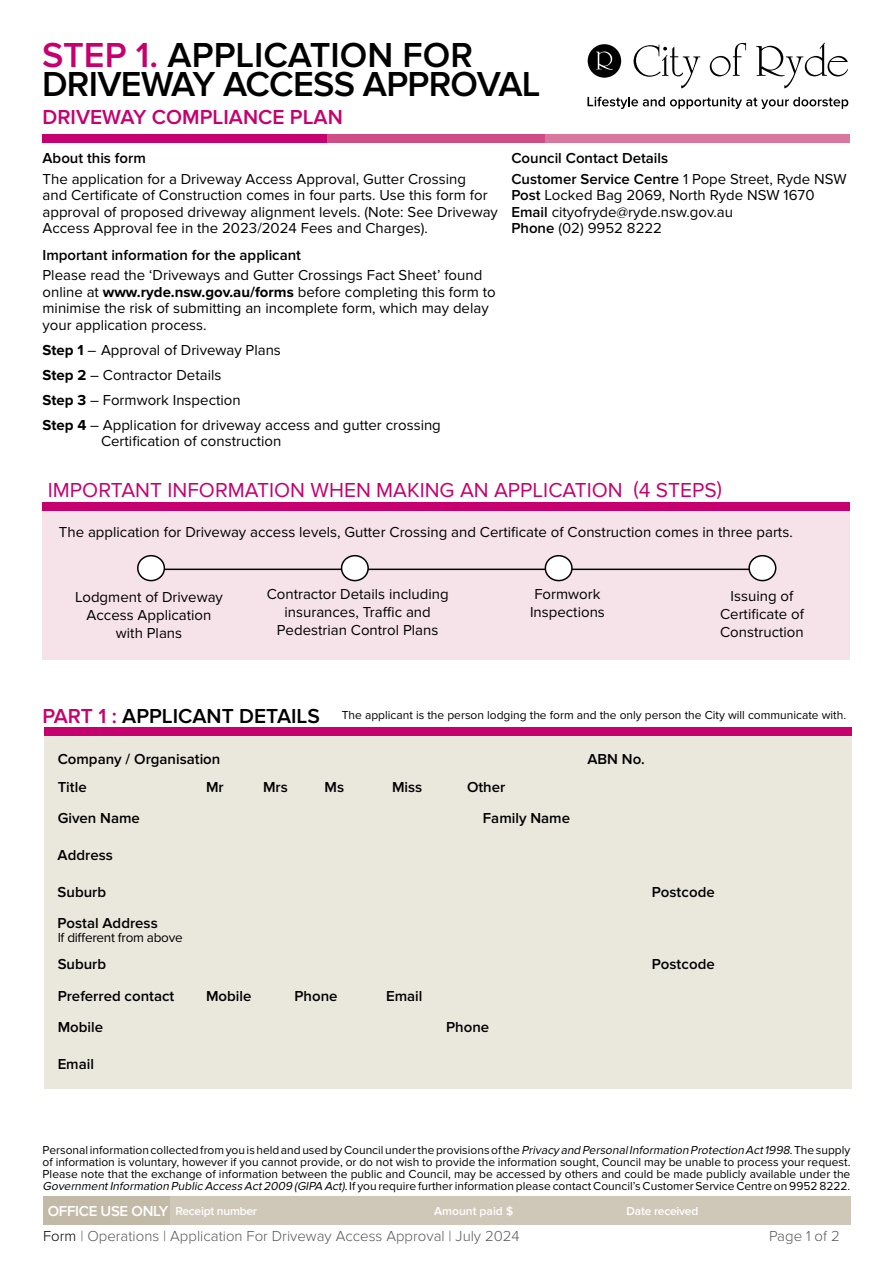
<style>
.page{position:relative;width:893px;height:1263px;background:#fff}
.page>*{position:absolute;margin:0;border:0;box-sizing:border-box;transform-origin:0 0}
.t1{font:600 36px/30px "Proxima Nova";letter-spacing:-.02em;color:#000}
.t2{font:21px "Proxima Nova";color:#c6006f}
.t3{font:600 21px "Proxima Nova";color:#c6006f}
.t4{font:15px/16.5px "Proxima Nova";color:#000}
.t5{font:600 15px/20.7px "Proxima Nova";color:#000}
.t6{font:300 15px "Proxima Nova";color:#58595b}
.t7{font:600 15px "Proxima Nova";letter-spacing:-.02em;color:#fff}
.t8{font:13.5px "Proxima Nova";letter-spacing:-.02em;color:#000}
.t9{font:12px/12px "Proxima Nova";color:#000;text-align:justify}
.t10{font:600 12px "Proxima Nova";letter-spacing:-.02em;color:#fff}
.t11{font:600 12px "Proxima Nova";color:#fff}
.s1{color:#c6006f}
.s2{font-weight:700}
.s3{font-weight:400}
.s4{font-weight:600}
.s5{font-weight:600;font-size:21px;color:#c6006f}
.s6{font-weight:600;font-size:21px}
.s7{font-style:italic}
.s8{font-size:12px}
.s9{color:#000}
</style>
<div class="page">
<div style="left:44px;top:736px;width:808px;height:353px;background:#eae7dd"></div>
<div style="left:42px;top:134px;width:286px;height:9px;background:#c6006f"></div>
<div style="left:328px;top:134px;width:218px;height:9px;background:#cf4e85"></div>
<div style="left:546px;top:134px;width:304px;height:9px;background:#d9789e"></div>
<div style="left:44px;top:727px;width:808px;height:9px;background:#c6006f"></div>
<div style="left:43px;top:1196px;width:808px;height:29px;background:#cfc8b9"></div>
<div style="left:43px;top:1196px;width:127px;height:29px;background:#c2b9a7"></div>
<div style="left:43px;top:507px;width:807px;height:152px;background:#f6e3e9"></div>
<div style="left:43px;top:503px;width:807px;height:8px;background:#c6006f"></div>
<hr style="left:151px;top:569px;width:603px;height:1px;background:#000">
<div style="left:138px;top:556px;width:26px;height:25px;background:#fff;border-radius:50%"></div>
<div style="left:137px;top:555px;width:28px;height:26px;border:2px solid #000;border-radius:50%"></div>
<div style="left:749px;top:556px;width:27px;height:25px;background:#fff;border-radius:50%"></div>
<div style="left:748px;top:555px;width:28px;height:26px;border:2px solid #000;border-radius:50%"></div>
<div style="left:342px;top:556px;width:26px;height:25px;background:#fff;border-radius:50%"></div>
<div style="left:341px;top:555px;width:28px;height:26px;border:2px solid #000;border-radius:50%"></div>
<div style="left:545px;top:556px;width:27px;height:25px;background:#fff;border-radius:50%"></div>
<div style="left:545px;top:555px;width:28px;height:26px;border:2px solid #000;border-radius:50%"></div>
<svg style="left:587px;top:97px;width:261px;height:12px"></svg>
<svg style="left:588px;top:44px;width:33px;height:34px"></svg>
<svg style="left:634px;top:45px;width:66px;height:43px"></svg>
<svg style="left:710px;top:43px;width:36px;height:33px"></svg>
<svg style="left:756px;top:43px;width:92px;height:45px"></svg>
<h1 class="t1" style="left:42px;top:41px;width:500px"><span class="s1">STEP 1.</span> APPLICATION FOR<br>DRIVEWAY ACCESS APPROVAL</h1>
<h2 class="t3" style="left:43px;top:105px;width:302px">DRIVEWAY COMPLIANCE PLAN</h2>
<p class="t5" style="left:43px;top:148px;width:105px">About this form</p>
<p class="t4" style="left:43px;top:171px;width:457px">The application for a Driveway Access Approval, Gutter Crossing<br>and Certificate of Construction comes in four parts. Use this form for approval of proposed driveway alignment levels. (Note: See Driveway Access Approval fee in the 2023/2024 Fees and Charges).</p>
<p class="t5" style="left:43px;top:245px;width:260px">Important information for the applicant</p>
<p class="t4" style="left:43px;top:268px;width:455px">Please read the ‘Driveways and Gutter Crossings Fact Sheet’ found online at <span class="s2">www.ryde.nsw.gov.au/forms</span> before completing this form to minimise the risk of submitting an incomplete form, which may delay your application process.</p>
<p class="t4" style="left:43px;top:338px;width:400px;line-height:25px"><span class="s2">Step 1</span> – Approval of Driveway Plans<br><span class="s2">Step 2</span> – Contractor Details<br><span class="s2">Step 3</span> – Formwork Inspection<br><span class="s2">Step 4</span> – Application for driveway access and gutter crossing</p>
<p class="t4" style="left:101px;top:434px;width:182px">Certification of construction</p>
<p class="t5" style="left:511px;top:148px;width:337px">Council Contact Details<br>Customer Service Centre <span class="s3">1 Pope Street, Ryde NSW</span></p>
<p class="t4" style="left:511px;top:187px;width:305px"><span class="s4">Post</span> Locked Bag 2069, North Ryde NSW 1670<br><span class="s4">Email</span> cityofryde@ryde.nsw.gov.au<br><span class="s4">Phone</span> (02) 9952 8222</p>
<h2 class="t2" style="left:48px;top:478px;width:675px">IMPORTANT INFORMATION WHEN MAKING AN APPLICATION (4 STEPS)</h2>
<p class="t4" style="left:59px;top:524px;width:735px">The application for Driveway access levels, Gutter Crossing and Certificate of Construction comes in three parts.</p>
<p class="t4" style="left:75px;top:589px;width:149px;line-height:18px;text-align:center">Lodgment of Driveway<br>Access Application with Plans</p>
<p class="t4" style="left:267px;top:586px;width:183px;line-height:18px;text-align:center">Contractor Details including insurances, Traffic and<br>Pedestrian Control Plans</p>
<p class="t4" style="left:530px;top:586px;width:76px;line-height:18px">Formwork<br>Inspections</p>
<p class="t4" style="left:720px;top:587px;width:85px;line-height:18px;text-align:center">Issuing of<br>Certificate of<br>Construction</p>
<p class="t9" style="left:43px;top:709px;width:805px"><span class="s5">PART 1 :</span> <span class="s6">APPLICANT DETAILS</span> The applicant is the person lodging the form and the only person the City will communicate with.</p>
<p class="t5" style="left:58px;top:750px;width:164px">Company / Organisation</p>
<p class="t5" style="left:587px;top:750px;width:59px">ABN No.</p>
<p class="t5" style="left:58px;top:777px;width:31px">Title</p>
<p class="t5" style="left:206px;top:777px;width:19px">Mr</p>
<p class="t5" style="left:263px;top:777px;width:26px">Mrs</p>
<p class="t5" style="left:325px;top:777px;width:21px">Ms</p>
<p class="t5" style="left:392px;top:777px;width:32px">Miss</p>
<p class="t5" style="left:467px;top:777px;width:40px">Other</p>
<p class="t5" style="left:58px;top:808px;width:84px">Given Name</p>
<p class="t5" style="left:483px;top:808px;width:89px">Family Name</p>
<p class="t5" style="left:58px;top:845px;width:57px">Address</p>
<p class="t5" style="left:58px;top:882px;width:50px">Suburb</p>
<p class="t5" style="left:652px;top:882px;width:65px">Postcode</p>
<p class="t5" style="left:58px;top:914px;width:102px">Postal Address</p>
<p class="t8" style="left:58px;top:930px;width:127px">If different from above</p>
<p class="t5" style="left:58px;top:954px;width:50px">Suburb</p>
<p class="t5" style="left:652px;top:954px;width:65px">Postcode</p>
<p class="t5" style="left:58px;top:986px;width:118px">Preferred contact</p>
<p class="t5" style="left:206px;top:986px;width:47px">Mobile</p>
<p class="t5" style="left:295px;top:986px;width:45px">Phone</p>
<p class="t5" style="left:386px;top:986px;width:38px">Email</p>
<p class="t5" style="left:58px;top:1017px;width:47px">Mobile</p>
<p class="t5" style="left:446px;top:1017px;width:45px">Phone</p>
<p class="t5" style="left:58px;top:1055px;width:38px">Email</p>
<p class="t9" style="left:43px;top:1145px;width:809px">Personal information collected from you is held and used by Council under the provisions of the <span class="s7">Privacy and PersonalInformation Protection Act1998</span>. The supply of information is voluntary, however if you cannot provide, or do not wish to provide the information sought, Council may be unable to process your request.<br>Please note that the exchange of information between the public and Council, may be accessed by others and could be made publicly available under the <span class="s7">GovernmentInformation Public Access Act2009 (GIPA Act)</span>. If you require further information please contact Council’s Customer Service Centre on 9952 8222.</p>
<p class="t7" style="left:48px;top:1202px;width:211px">OFFICE USE ONLY <span class="s8">Receipt number</span></p>
<p class="t11" style="left:434px;top:1204px;width:81px">Amount paid $</p>
<p class="t10" style="left:627px;top:1204px;width:73px">Date received</p>
<p class="t6" style="left:43px;top:1227px;width:478px"><span class="s9">Form</span> | Operations | Application For Driveway Access Approval | July 2024</p>
<p class="t6" style="left:769px;top:1227px;width:72px">Page 1 of 2</p>
</div>
